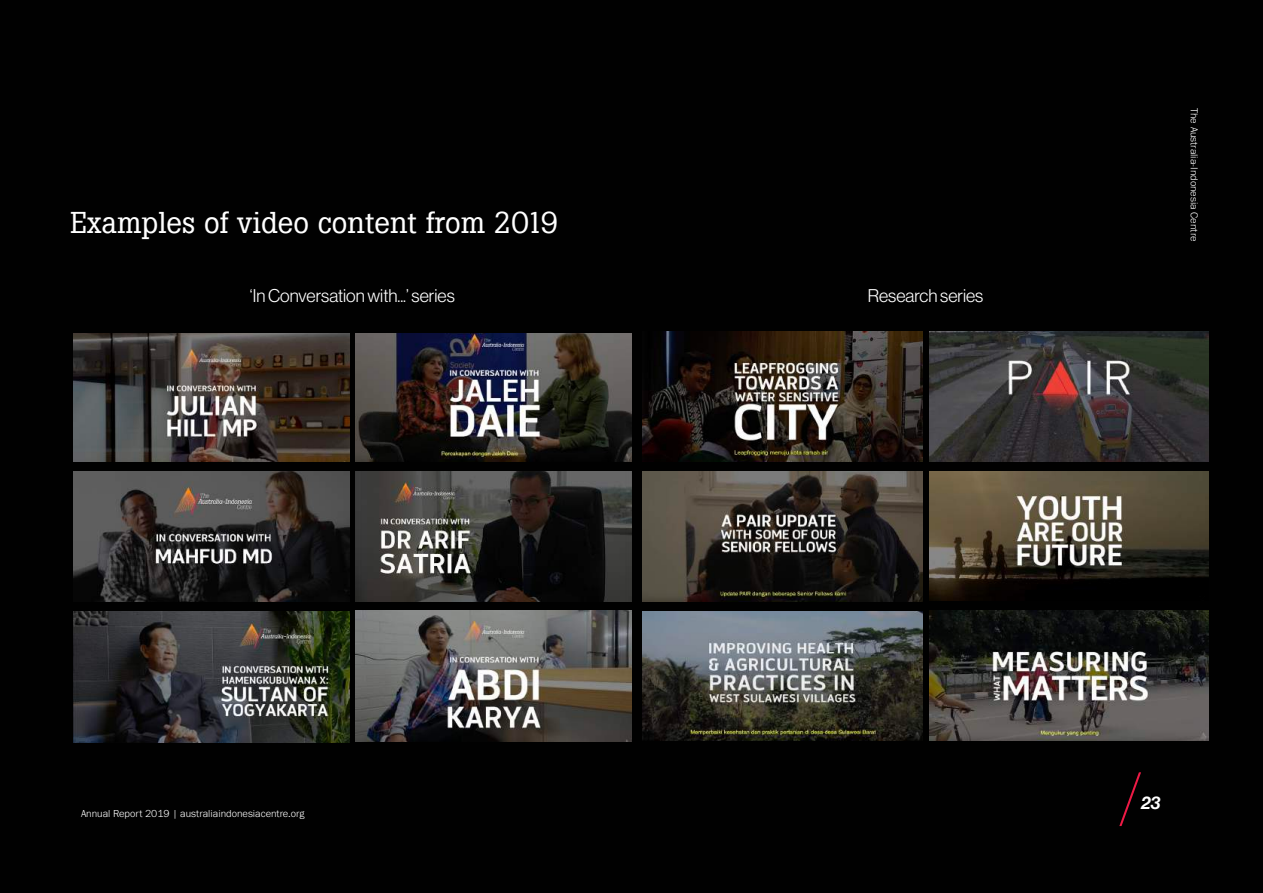
<style>
.page{position:relative;width:1263px;height:893px;background:#010101}
.page>*{position:absolute;margin:0;border:0;box-sizing:border-box;transform-origin:0 0}
.t1{font:30px "Boton";color:#fff}
.t2{font:18px "N Haas Grotesk DS Pro 45 Lt";color:#fff}
.t3{font:18px "N Haas Grotesk DS Pro 66 Md It";color:#fff}
.t4{font:300 10.5px "Franklin Gothic URW";color:#fff}
</style>
<div class="page">
<svg style="left:1119px;top:772px;width:22px;height:54px"></svg>
<img style="left:74px;top:334px;width:275px;height:127px">
<img style="left:642px;top:332px;width:280px;height:129px">
<img style="left:355px;top:333px;width:276px;height:128px">
<img style="left:929px;top:471px;width:280px;height:130px">
<img style="left:929px;top:331px;width:280px;height:130px">
<img style="left:74px;top:611px;width:275px;height:131px">
<img style="left:642px;top:611px;width:280px;height:130px">
<img style="left:74px;top:471px;width:275px;height:131px">
<img style="left:642px;top:471px;width:280px;height:130px">
<img style="left:355px;top:471px;width:276px;height:130px">
<img style="left:355px;top:611px;width:276px;height:131px">
<img style="left:929px;top:611px;width:280px;height:129px">
<h1 class="t1" style="left:70px;top:205px;width:489px">Examples of video content from 2019</h1>
<h2 class="t2" style="left:250px;top:286px;width:206px">‘In Conversation with...’ series</h2>
<h2 class="t2" style="left:868px;top:286px;width:117px">Research series</h2>
<p class="t4" style="left:1201px;top:108px;width:135px;rotate:90deg">The Australia-Indonesia Centre</p>
<p class="t4" style="left:81px;top:807px;width:225px">Annual Report 2019 | australiaindonesiacentre.org</p>
<h2 class="t3" style="left:1141px;top:792px;width:21px">23</h2>
</div>
